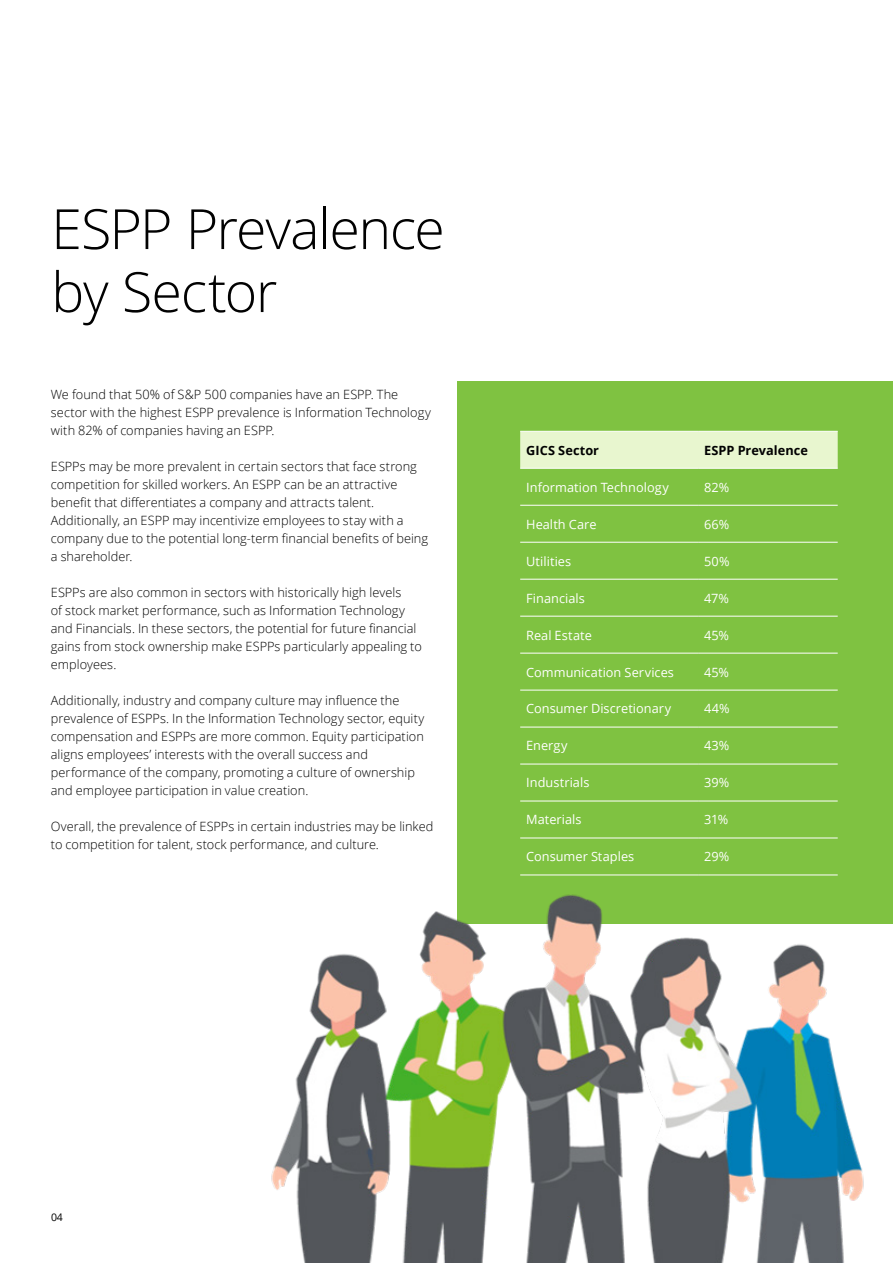
<style>
.page{position:relative;width:893px;height:1263px;background:#fff}
.page>*{position:absolute;margin:0;border:0;box-sizing:border-box;transform-origin:0 0}
.Story_heading_light__37_42pt{font:300 55.5px/63px "Open Sans";letter-spacing:-.025em;color:#010101}
.Body_copy__8_5_12pt{font:300 12.75px/18px "Open Sans";letter-spacing:.005em;color:#010101}
.Body_copy__white_8_5_12pt{font:12.75px "Open Sans";letter-spacing:.005em;color:#fff}
.Body_copy__8_5_12pt-2{font:700 12.75px "Open Sans";letter-spacing:.005em;color:#010101}
.t1{font:10.5px "Open Sans";color:#010101}
</style>
<div class="page">
<div style="left:457px;top:381px;width:436px;height:543px;background:#7fc241"></div>
<div style="left:520px;top:432px;width:318px;height:36px;background:#e8f6cf"></div>
<hr style="left:520px;top:468px;width:178px;height:1px;background:#fff">
<hr style="left:698px;top:468px;width:140px;height:1px;background:#fff">
<hr style="left:520px;top:505px;width:178px;height:1px;background:#fff">
<hr style="left:698px;top:505px;width:140px;height:1px;background:#fff">
<hr style="left:520px;top:542px;width:178px;height:1px;background:#fff">
<hr style="left:698px;top:542px;width:140px;height:1px;background:#fff">
<hr style="left:520px;top:579px;width:178px;height:1px;background:#fff">
<hr style="left:698px;top:579px;width:140px;height:1px;background:#fff">
<hr style="left:520px;top:616px;width:178px;height:1px;background:#fff">
<hr style="left:698px;top:616px;width:140px;height:1px;background:#fff">
<hr style="left:520px;top:653px;width:178px;height:1px;background:#fff">
<hr style="left:698px;top:653px;width:140px;height:1px;background:#fff">
<hr style="left:520px;top:690px;width:178px;height:1px;background:#fff">
<hr style="left:698px;top:690px;width:140px;height:1px;background:#fff">
<hr style="left:520px;top:727px;width:178px;height:1px;background:#fff">
<hr style="left:698px;top:727px;width:140px;height:1px;background:#fff">
<hr style="left:520px;top:764px;width:178px;height:1px;background:#fff">
<hr style="left:698px;top:764px;width:140px;height:1px;background:#fff">
<hr style="left:520px;top:801px;width:178px;height:1px;background:#fff">
<hr style="left:698px;top:801px;width:140px;height:1px;background:#fff">
<hr style="left:520px;top:838px;width:178px;height:1px;background:#fff">
<hr style="left:698px;top:838px;width:140px;height:1px;background:#fff">
<hr style="left:520px;top:431px;width:178px;height:1px;background:#fff">
<hr style="left:698px;top:431px;width:140px;height:1px;background:#fff">
<hr style="left:520px;top:874px;width:178px;height:1px;background:#fff">
<hr style="left:698px;top:874px;width:140px;height:1px;background:#fff">
<img style="left:271px;top:894px;width:593px;height:369px">
<p class="Story_heading_light__37_42pt" style="left:51px;top:196px;width:395px">ESPP Prevalence by Sector</p>
<p class="Body_copy__8_5_12pt" style="left:51px;top:385px;width:382px">We found that 50% of S&amp;P 500 companies have an ESPP. The sector with the highest ESPP prevalence is Information Technology with 82% of companies having an ESPP.</p>
<p class="Body_copy__8_5_12pt" style="left:51px;top:457px;width:379px">ESPPs may be more prevalent in certain sectors that face strong competition for skilled workers. An ESPP can be an attractive benefit that differentiates a company and attracts talent.<br>Additionally, an ESPP may incentivize employees to stay with a company due to the potential long-term financial benefits of being a shareholder.</p>
<p class="Body_copy__8_5_12pt" style="left:51px;top:583px;width:373px">ESPPs are also common in sectors with historically high levels<br>of stock market performance, such as Information Technology and Financials. In these sectors, the potential for future financial gains from stock ownership make ESPPs particularly appealing to employees.</p>
<p class="Body_copy__8_5_12pt" style="left:51px;top:691px;width:375px">Additionally, industry and company culture may influence the prevalence of ESPPs. In the Information Technology sector, equity compensation and ESPPs are more common. Equity participation aligns employees’ interests with the overall success and performance of the company, promoting a culture of ownership and employee participation in value creation.</p>
<p class="Body_copy__8_5_12pt" style="left:51px;top:817px;width:384px">Overall, the prevalence of ESPPs in certain industries may be linked to competition for talent, stock performance, and culture.</p>
<p class="Body_copy__8_5_12pt-2" style="left:526px;top:441px;width:74px">GICS Sector</p>
<p class="Body_copy__8_5_12pt-2" style="left:704px;top:441px;width:105px">ESPP Prevalence</p>
<p class="Body_copy__white_8_5_12pt" style="left:526px;top:478px;width:144px">Information Technology</p>
<p class="Body_copy__white_8_5_12pt" style="left:704px;top:478px;width:27px">82%</p>
<p class="Body_copy__white_8_5_12pt" style="left:526px;top:515px;width:72px">Health Care</p>
<p class="Body_copy__white_8_5_12pt" style="left:704px;top:515px;width:27px">66%</p>
<p class="Body_copy__white_8_5_12pt" style="left:526px;top:552px;width:47px">Utilities</p>
<p class="Body_copy__white_8_5_12pt" style="left:704px;top:552px;width:27px">50%</p>
<p class="Body_copy__white_8_5_12pt" style="left:526px;top:589px;width:60px">Financials</p>
<p class="Body_copy__white_8_5_12pt" style="left:704px;top:589px;width:26px">47%</p>
<p class="Body_copy__white_8_5_12pt" style="left:526px;top:626px;width:67px">Real Estate</p>
<p class="Body_copy__white_8_5_12pt" style="left:704px;top:626px;width:26px">45%</p>
<p class="Body_copy__white_8_5_12pt" style="left:526px;top:663px;width:149px">Communication Services</p>
<p class="Body_copy__white_8_5_12pt" style="left:704px;top:663px;width:26px">45%</p>
<p class="Body_copy__white_8_5_12pt" style="left:526px;top:700px;width:146px">Consumer Discretionary</p>
<p class="Body_copy__white_8_5_12pt" style="left:704px;top:700px;width:27px">44%</p>
<p class="Body_copy__white_8_5_12pt" style="left:526px;top:737px;width:43px">Energy</p>
<p class="Body_copy__white_8_5_12pt" style="left:704px;top:737px;width:27px">43%</p>
<p class="Body_copy__white_8_5_12pt" style="left:526px;top:774px;width:65px">Industrials</p>
<p class="Body_copy__white_8_5_12pt" style="left:704px;top:774px;width:27px">39%</p>
<p class="Body_copy__white_8_5_12pt" style="left:526px;top:811px;width:57px">Materials</p>
<p class="Body_copy__white_8_5_12pt" style="left:704px;top:811px;width:26px">31%</p>
<p class="Body_copy__white_8_5_12pt" style="left:526px;top:848px;width:110px">Consumer Staples</p>
<p class="Body_copy__white_8_5_12pt" style="left:704px;top:848px;width:27px">29%</p>
<p class="t1" style="left:51px;top:1210px;width:13px">04</p>
</div>
